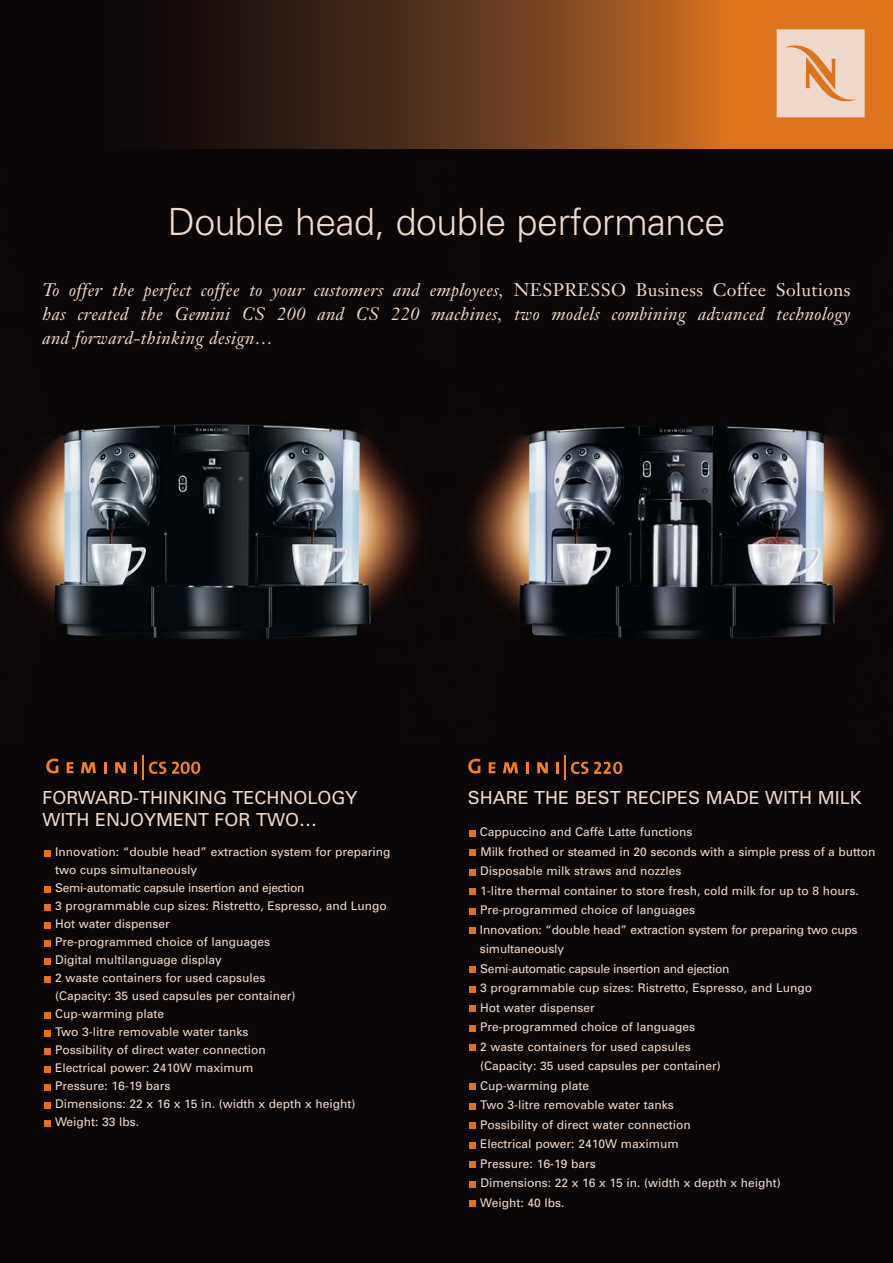
<style>
.page{position:relative;width:893px;height:1263px;background:#fff}
.page>*{position:absolute;margin:0;border:0;box-sizing:border-box;transform-origin:0 0}
.t1{font:300 37.5px "Univers";letter-spacing:-.01em;color:#efd9cc}
.t2{font:italic 18px/24px "Janson Text";letter-spacing:.02em;color:#efd9cc;text-align:justify}
.t3{font:18px/21.6px "Univers";color:#efd9cc}
.t4{font:12px/19.5px "Univers";color:#efd9cc}
.s1{font-style:normal}
</style>
<div class="page">
<img style="left:0;top:149px;width:893px;height:1114px">
<svg style="left:44px;top:1120px;width:6px;height:6px"></svg>
<svg style="left:44px;top:1102px;width:6px;height:6px"></svg>
<svg style="left:44px;top:1084px;width:6px;height:6px"></svg>
<svg style="left:44px;top:1066px;width:6px;height:6px"></svg>
<svg style="left:44px;top:1048px;width:6px;height:6px"></svg>
<svg style="left:44px;top:1030px;width:6px;height:6px"></svg>
<svg style="left:44px;top:1012px;width:6px;height:6px"></svg>
<svg style="left:44px;top:976px;width:6px;height:6px"></svg>
<svg style="left:44px;top:958px;width:6px;height:6px"></svg>
<svg style="left:44px;top:940px;width:6px;height:6px"></svg>
<svg style="left:44px;top:922px;width:6px;height:6px"></svg>
<svg style="left:44px;top:904px;width:6px;height:6px"></svg>
<svg style="left:44px;top:886px;width:6px;height:6px"></svg>
<svg style="left:44px;top:850px;width:6px;height:6px"></svg>
<svg style="left:469px;top:1201px;width:6px;height:6px"></svg>
<svg style="left:469px;top:1181px;width:6px;height:6px"></svg>
<svg style="left:469px;top:1162px;width:6px;height:6px"></svg>
<svg style="left:469px;top:1142px;width:6px;height:6px"></svg>
<svg style="left:469px;top:1123px;width:6px;height:6px"></svg>
<svg style="left:469px;top:1103px;width:6px;height:6px"></svg>
<svg style="left:469px;top:1084px;width:6px;height:6px"></svg>
<svg style="left:469px;top:1045px;width:6px;height:6px"></svg>
<svg style="left:469px;top:1025px;width:6px;height:6px"></svg>
<svg style="left:469px;top:1006px;width:6px;height:6px"></svg>
<svg style="left:469px;top:986px;width:6px;height:6px"></svg>
<svg style="left:469px;top:967px;width:6px;height:6px"></svg>
<svg style="left:469px;top:928px;width:6px;height:6px"></svg>
<svg style="left:469px;top:908px;width:6px;height:6px"></svg>
<svg style="left:469px;top:889px;width:6px;height:6px"></svg>
<svg style="left:469px;top:869px;width:6px;height:6px"></svg>
<svg style="left:469px;top:850px;width:6px;height:6px"></svg>
<svg style="left:469px;top:830px;width:6px;height:6px"></svg>
<svg style="left:149px;top:761px;width:17px;height:13px"></svg>
<svg style="left:172px;top:761px;width:28px;height:13px"></svg>
<svg style="left:46px;top:759px;width:12px;height:14px"></svg>
<svg style="left:67px;top:762px;width:6px;height:11px"></svg>
<svg style="left:81px;top:762px;width:15px;height:11px"></svg>
<svg style="left:104px;top:762px;width:3px;height:11px"></svg>
<svg style="left:115px;top:762px;width:11px;height:11px"></svg>
<svg style="left:134px;top:755px;width:9px;height:25px"></svg>
<svg style="left:468px;top:759px;width:12px;height:14px"></svg>
<svg style="left:489px;top:762px;width:6px;height:11px"></svg>
<svg style="left:503px;top:762px;width:15px;height:11px"></svg>
<svg style="left:526px;top:762px;width:3px;height:11px"></svg>
<svg style="left:537px;top:762px;width:11px;height:11px"></svg>
<svg style="left:556px;top:755px;width:9px;height:25px"></svg>
<svg style="left:571px;top:762px;width:51px;height:12px"></svg>
<svg style="left:0;top:0;width:893px;height:149px"></svg>
<svg style="left:777px;top:29px;width:88px;height:88px"></svg>
<h1 class="t1" style="left:168px;top:208px;width:559px">Double head, double performance</h1>
<h2 class="t2" style="left:43px;top:280px;width:809px">To offer the perfect coffee to your customers and employees, <span class="s1">NESPRESSO Business Coffee Solutions </span>has created the Gemini CS 200 and CS 220 machines, two models combining advanced technology and forward-thinking design…</h2>
<h2 class="t3" style="left:43px;top:788px;width:316px">FORWARD-THINKING TECHNOLOGY<br>WITH ENJOYMENT FOR TWO…</h2>
<p class="t4" style="left:55px;top:844px;width:337px;line-height:18px">Innovation: “double head” extraction system for preparing two cups simultaneously<br>Semi-automatic capsule insertion and ejection<br>3 programmable cup sizes: Ristretto, Espresso, and Lungo Hot water dispenser<br>Pre-programmed choice of languages<br>Digital multilanguage display<br>2 waste containers for used capsules<br>(Capacity: 35 used capsules per container)<br>Cup-warming plate<br>Two 3-litre removable water tanks<br>Possibility of direct water connection<br>Electrical power: 2410W maximum<br>Pressure: 16-19 bars<br>Dimensions: 22 x 16 x 15 in. (width x depth x height)<br>Weight: 33 lbs.</p>
<h2 class="t3" style="left:468px;top:788px;width:395px">SHARE THE BEST RECIPES MADE WITH MILK</h2>
<p class="t4" style="left:480px;top:823px;width:397px">Cappuccino and Caffè Latte functions<br>Milk frothed or steamed in 20 seconds with a simple press of a button Disposable milk straws and nozzles<br>1-litre thermal container to store fresh, cold milk for up to 8 hours.<br>Pre-programmed choice of languages<br>Innovation: “double head” extraction system for preparing two cups simultaneously<br>Semi-automatic capsule insertion and ejection<br>3 programmable cup sizes: Ristretto, Espresso, and Lungo<br>Hot water dispenser<br>Pre-programmed choice of languages<br>2 waste containers for used capsules<br>(Capacity: 35 used capsules per container)<br>Cup-warming plate<br>Two 3-litre removable water tanks<br>Possibility of direct water connection<br>Electrical power: 2410W maximum<br>Pressure: 16-19 bars<br>Dimensions: 22 x 16 x 15 in. (width x depth x height)<br>Weight: 40 lbs.</p>
</div>
